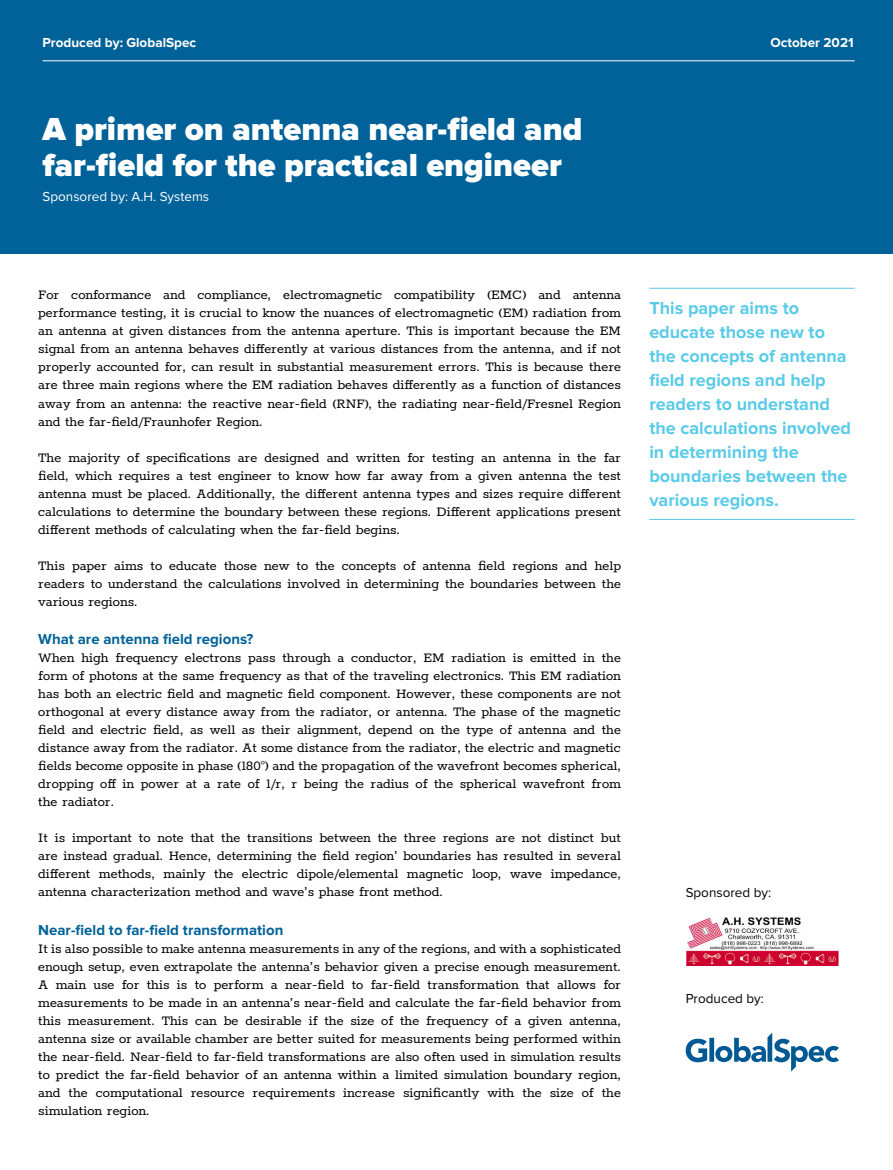
<style>
.page{position:relative;width:893px;height:1170px;background:#fff}
.page>*{position:absolute;margin:0;border:0;box-sizing:border-box;transform-origin:0 0}
.t1{font:900 33px/36px "Proxima Nova";color:#fff}
.t2{font:700 18px/24px "Proxima Nova";color:#59cbe8}
.t3{font:15px/18px "Rokkitt";color:#000;text-align:justify}
.t4{font:700 15px "Proxima Nova";color:#006298}
.t5{font:700 13.5px "Proxima Nova";color:#fff}
.t6{font:13.5px "Proxima Nova";color:#fff}
.t7{font:13.5px "Proxima Nova";color:#000}
</style>
<div class="page">
<hr style="left:649px;top:288px;width:206px;height:1px;background:#59cbe8">
<hr style="left:649px;top:519px;width:206px;height:1px;background:#59cbe8">
<div style="left:0;top:0;width:893px;height:253px;background:#006298"></div>
<hr style="left:43px;top:60px;width:812px;height:1px;background:#fff">
<svg style="left:686px;top:1032px;width:153px;height:39px"></svg>
<img style="left:686px;top:917px;width:153px;height:48px">
<p class="t5" style="left:43px;top:37px;width:155px">Produced by: GlobalSpec</p>
<p class="t5" style="left:770px;top:36px;width:85px">October 2021</p>
<h1 class="t1" style="left:43px;top:112px;width:541px">A primer on antenna near-field and far-field for the practical engineer</h1>
<p class="t6" style="left:43px;top:190px;width:168px">Sponsored by: A.H. Systems</p>
<p class="t3" style="left:38px;top:285px;width:584px">For conformance and compliance, electromagnetic compatibility (EMC) and antenna performance testing, it is crucial to know the nuances of electromagnetic (EM) radiation from an antenna at given distances from the antenna aperture. This is important because the EM signal from an antenna behaves differently at various distances from the antenna, and if not properly accounted for, can result in substantial measurement errors. This is because there are three main regions where the EM radiation behaves differently as a function of distances away from an antenna: the reactive near-field (RNF), the radiating near-field/Fresnel Region and the far-field/Fraunhofer Region.</p>
<p class="t3" style="left:38px;top:447px;width:584px">The majority of specifications are designed and written for testing an antenna in the far field, which requires a test engineer to know how far away from a given antenna the test antenna must be placed. Additionally, the different antenna types and sizes require different calculations to determine the boundary between these regions. Different applications present different methods of calculating when the far-field begins.</p>
<p class="t3" style="left:38px;top:555px;width:584px">This paper aims to educate those new to the concepts of antenna field regions and help readers to understand the calculations involved in determining the boundaries between the various regions.</p>
<p class="t4" style="left:38px;top:631px;width:217px">What are antenna field regions?</p>
<p class="t3" style="left:38px;top:647px;width:584px">When high frequency electrons pass through a conductor, EM radiation is emitted in the form of photons at the same frequency as that of the traveling electronics. This EM radiation has both an electric field and magnetic field component. However, these components are not orthogonal at every distance away from the radiator, or antenna. The phase of the magnetic field and electric field, as well as their alignment, depend on the type of antenna and the distance away from the radiator. At some distance from the radiator, the electric and magnetic fields become opposite in phase (180°) and the propagation of the wavefront becomes spherical, dropping off in power at a rate of 1/r, r being the radius of the spherical wavefront from the radiator.</p>
<p class="t3" style="left:38px;top:827px;width:584px">It is important to note that the transitions between the three regions are not distinct but are instead gradual. Hence, determining the field region’ boundaries has resulted in several different methods, mainly the electric dipole/elemental magnetic loop, wave impedance, antenna characterization method and wave’s phase front method.</p>
<p class="t4" style="left:38px;top:922px;width:247px">Near-field to far-field transformation</p>
<p class="t3" style="left:38px;top:938px;width:584px">It is also possible to make antenna measurements in any of the regions, and with a sophisticated enough setup, even extrapolate the antenna’s behavior given a precise enough measurement.<br>A main use for this is to perform a near-field to far-field transformation that allows for measurements to be made in an antenna’s near-field and calculate the far-field behavior from this measurement. This can be desirable if the size of the frequency of a given antenna, antenna size or available chamber are better suited for measurements being performed within the near-field. Near-field to far-field transformations are also often used in simulation results to predict the far-field behavior of an antenna within a limited simulation boundary region, and the computational resource requirements increase significantly with the size of the simulation region.</p>
<p class="t2" style="left:649px;top:297px;width:203px">This paper aims to educate those new to the concepts of antenna field regions and help readers to understand the calculations involved in determining the boundaries between the various regions.</p>
<p class="t7" style="left:686px;top:885px;width:87px">Sponsored by:</p>
<p class="t7" style="left:686px;top:992px;width:80px">Produced by:</p>
</div>
